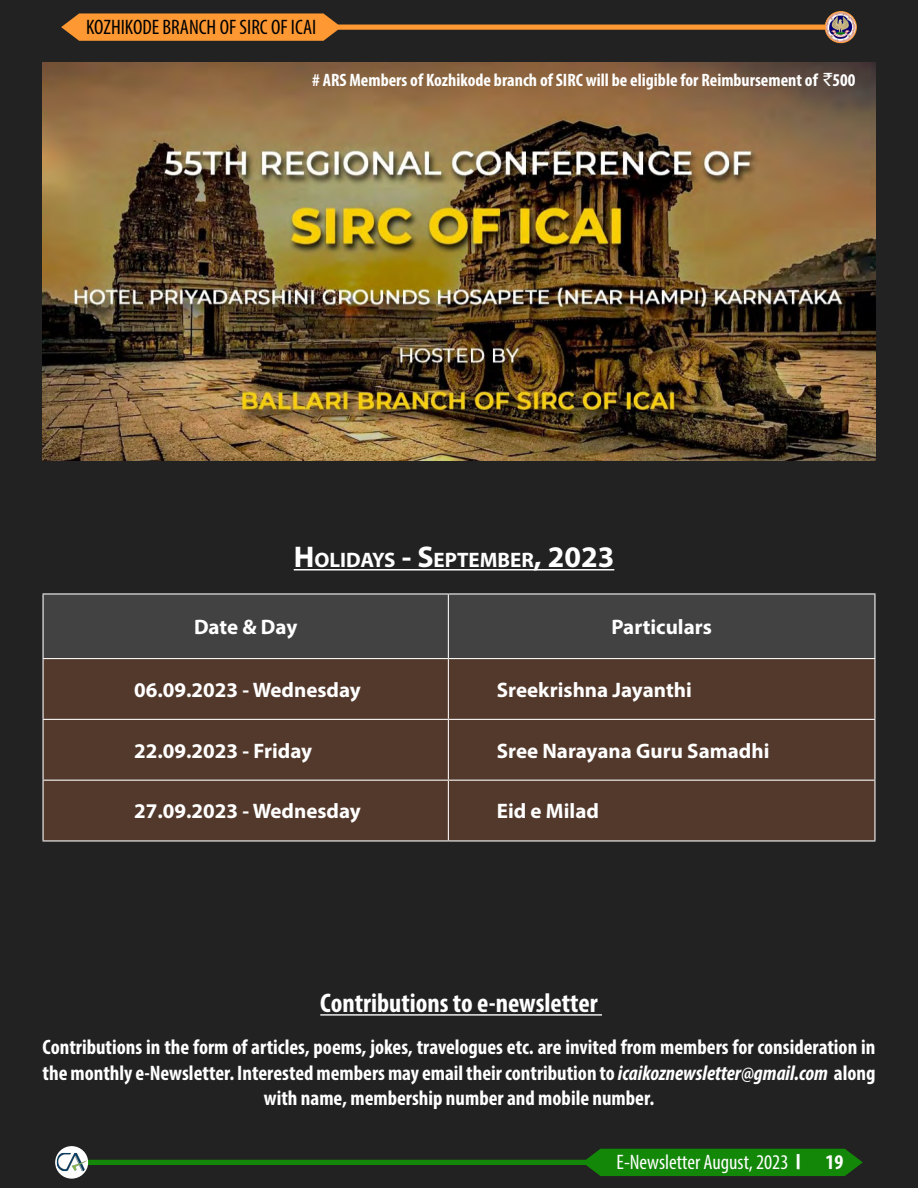
<style>
.page{position:relative;width:918px;height:1188px;background:#222}
.page>*{position:absolute;margin:0;border:0;box-sizing:border-box;transform-origin:0 0}
.t1{font:700 condensed 27px "Myriad Pro";color:#fff}
.t2{font:700 condensed 21px/25.2px "Myriad Pro";color:#fff;text-align:center}
.t3{font:700 21px "Myriad Pro";color:#fff}
.t4{font:condensed 21px "Myriad Pro";color:#000}
.t5{font:condensed 21px "Myriad Pro";color:#fff}
.t6{font:700 21px "Myriad Pro";color:#fff}
.t7{font:700 condensed 18px "Myriad Pro";color:#fff}
.s1{font-family:"Rupee Foradian";font-weight:400;font-stretch:normal}
.s2{font-size:30px}
.s3{font-style:italic}
.s4{font-family:"Mosk Bold 700";font-stretch:normal}
.s5{font-weight:700}
</style>
<div class="page">
<svg style="left:61px;top:13px;width:765px;height:28px"></svg>
<img style="left:826px;top:12px;width:30px;height:30px">
<div style="left:825px;top:11px;width:32px;height:32px;border:1px solid #fe9833;border-radius:50%"></div>
<svg style="left:80px;top:1149px;width:783px;height:27px"></svg>
<div style="left:56px;top:1147px;width:31px;height:31px;background:#fff;border-radius:50%"></div>
<img style="left:57px;top:1153px;width:30px;height:18px">
<div style="left:55px;top:1146px;width:33px;height:33px;border:1px solid #fff;border-radius:50%"></div>
<div style="left:44px;top:595px;width:830px;height:63px;background:#424242"></div>
<div style="left:44px;top:659px;width:830px;height:181px;background:#53392c"></div>
<hr style="left:43px;top:593px;width:405px;height:2px;background:#fff">
<hr style="left:43px;top:595px;width:1px;height:63px;background:#fff">
<hr style="left:448px;top:593px;width:427px;height:2px;background:#fff">
<hr style="left:448px;top:595px;width:1px;height:63px;background:#fff">
<hr style="left:874px;top:595px;width:1px;height:63px;background:#fff">
<hr style="left:448px;top:659px;width:1px;height:60px;background:#fff">
<hr style="left:448px;top:720px;width:1px;height:60px;background:#fff">
<hr style="left:448px;top:781px;width:1px;height:59px;background:#fff">
<hr style="left:43px;top:658px;width:405px;height:1px;background:#fff">
<hr style="left:43px;top:659px;width:1px;height:60px;background:#fff">
<hr style="left:448px;top:658px;width:427px;height:1px;background:#fff">
<hr style="left:874px;top:659px;width:1px;height:60px;background:#fff">
<hr style="left:43px;top:720px;width:1px;height:60px;background:#fff">
<hr style="left:874px;top:720px;width:1px;height:60px;background:#fff">
<hr style="left:43px;top:781px;width:1px;height:59px;background:#fff">
<hr style="left:874px;top:781px;width:1px;height:59px;background:#fff">
<hr style="left:43px;top:719px;width:405px;height:1px;background:#fff">
<hr style="left:448px;top:719px;width:427px;height:1px;background:#fff">
<hr style="left:43px;top:780px;width:405px;height:1px;background:#fff">
<hr style="left:448px;top:780px;width:427px;height:1px;background:#fff">
<hr style="left:43px;top:840px;width:405px;height:1px;background:#fff">
<hr style="left:448px;top:840px;width:427px;height:1px;background:#fff">
<hr style="left:320px;top:1014px;width:282px;height:2px;background:#fff">
<hr style="left:294px;top:569px;width:320px;height:2px;background:#fff">
<img style="left:43px;top:62px;width:832px;height:399px">
<p class="t4" style="left:86px;top:14px;width:232px">KOZHIKODE BRANCH OF SIRC OF ICAI</p>
<p class="t7" style="left:312px;top:69px;width:545px"># ARS Members of Kozhikode branch of SIRC will be eligible for Reimbursement of <span class="s1">`</span>500</p>
<p class="t6" style="left:294px;top:546px;width:322px"><span class="s2">H</span>OLIDAYS <span class="s2">- S</span>EPTEMBER<span class="s2">, 2023</span></p>
<p class="t3" style="left:194px;top:613px;width:105px">Date &amp; Day</p>
<p class="t3" style="left:611px;top:613px;width:102px">Particulars</p>
<p class="t3" style="left:134px;top:676px;width:228px">06.09.2023 - Wednesday</p>
<p class="t3" style="left:497px;top:676px;width:196px">Sreekrishna Jayanthi</p>
<p class="t3" style="left:134px;top:737px;width:180px">22.09.2023 - Friday</p>
<p class="t3" style="left:497px;top:737px;width:274px">Sree Narayana Guru Samadhi</p>
<p class="t3" style="left:134px;top:798px;width:228px">27.09.2023 - Wednesday</p>
<p class="t3" style="left:497px;top:798px;width:104px">Eid e Milad</p>
<p class="t1" style="left:320px;top:986px;width:279px">Contributions to e-newsletter</p>
<p class="t2" style="left:43px;top:1034px;width:835px">Contributions in the form of articles, poems, jokes, travelogues etc. are invited from members for consideration in the monthly e-Newsletter. Interested members may email their contribution to <span class="s3">icaikoznewsletter@gmail.com</span> along with name, membership number and mobile number.</p>
<p class="t5" style="left:617px;top:1149px;width:228px">E-Newsletter August, 2023 <span class="s4">|</span> <span class="s5">19</span></p>
</div>
